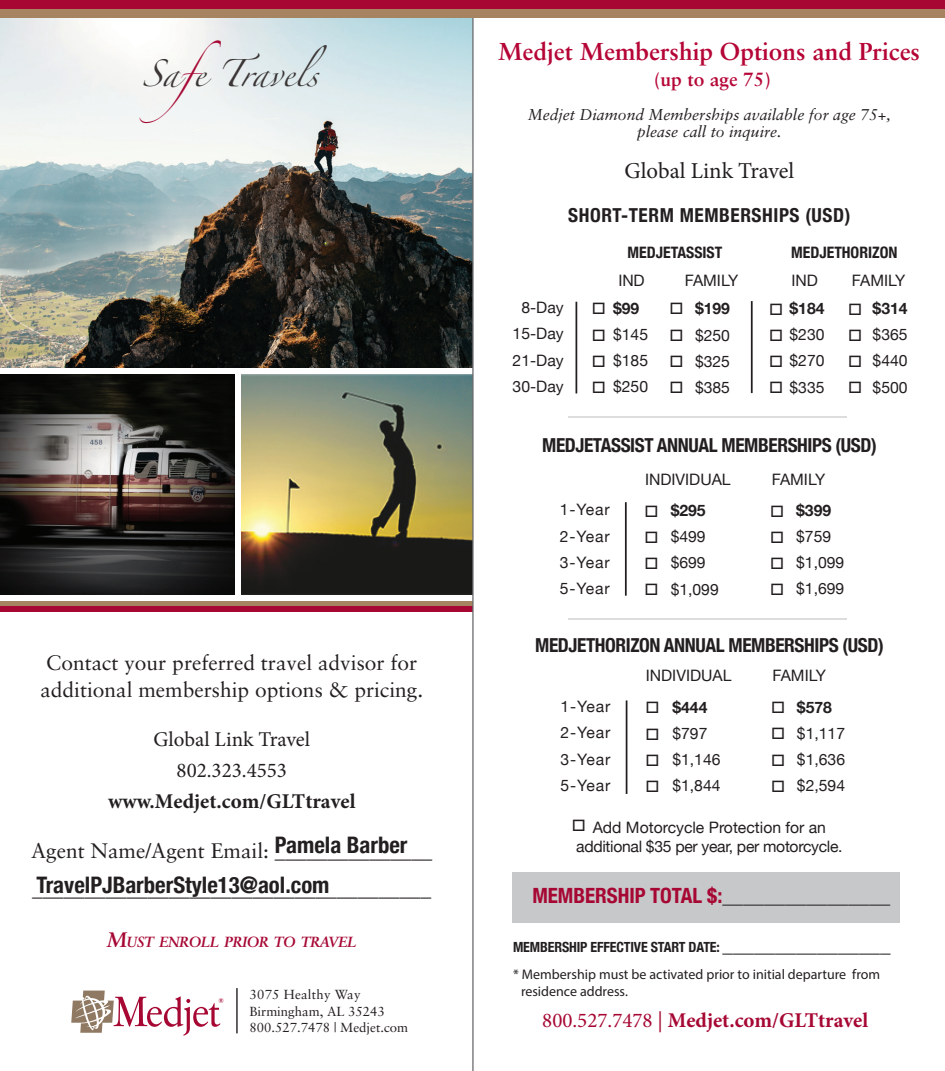
<style>
.page{position:relative;width:945px;height:1071px;background:#fff}
.page>*{position:absolute;margin:0;border:0;box-sizing:border-box;transform-origin:0 0}
.t1{font:700 24.5px "Sabon";color:#b50536}
.t2{font:24.5px "Zapfino";color:#3b3635}
.t3{font:700 condensed 22.75px/40.8px "Helvetica Neue";color:#231f20}
.t4{font:22.75px "Minion Pro";color:#231f20}
.t5{font:21px/26.2px "Sabon";color:#231f20}
.t6{font:700 21px "Minion Pro";color:#a60733}
.t7{font:700 condensed 21px "Helvetica Neue";color:#a60733}
.t8{font:21px/31.5px "Minion Pro";color:#231f20;text-align:center}
.t9{font:700 21px "Minion Pro";color:#231f20}
.t10{font:700 condensed 19.25px "Helvetica Neue";letter-spacing:-.02em;color:#231f20}
.t11{font:700 condensed 19.25px "Helvetica Neue";letter-spacing:.03em;color:#231f20}
.t12{font:700 19.25px "Sabon";color:#b50536}
.t13{font:15.75px/26.2px "Helvetica Neue";color:#231f20;text-align:justify}
.t14{font:15.75px/18.9px "Helvetica Neue";letter-spacing:-.02em;color:#231f20}
.t15{font:italic 15.75px/17.5px "Sabon";color:#231f20;text-align:center}
.t16{font:700 15.75px "Helvetica Neue";color:#231f20}
.t17{font:15.75px/26.2px "Wingdings";color:#231f20;text-align:justify}
.t18{font:700 condensed 15.75px "Helvetica Neue";color:#231f20}
.t19{font:italic 700 14.7px "Sabon";letter-spacing:-.03em;color:#a60733}
.t20{font:14px "Myriad Pro";color:#231f20}
.t21{font:700 condensed 14px "Helvetica Neue";letter-spacing:-.01em;color:#231f20}
.t22{font:13.12px/16.4px "Sabon";color:#231f20}
.t23{font:13.12px "Sabon";letter-spacing:.02em;color:#231f20}
.t24{font:7px "Akzidenz Grotesk BE";color:#a60733;scale:.95 1}
.s1{color:#a60733}
.s2{font-size:21px}
.s3{color:#231f20}
.s4{font-weight:400}
</style>
<div class="page">
<img style="left:241px;top:374px;width:231px;height:221px">
<img style="left:0;top:374px;width:235px;height:221px">
<img style="left:0;top:18px;width:472px;height:350px">
<div style="left:0;top:0;width:945px;height:11px;background:#a60733"></div>
<div style="left:0;top:601px;width:473px;height:6px;background:#a68462"></div>
<div style="left:0;top:606px;width:473px;height:5px;background:#a60733"></div>
<hr style="left:236px;top:988px;width:2px;height:45px;background:#231f20">
<svg style="left:71px;top:991px;width:150px;height:45px"></svg>
<hr style="left:472px;top:14px;width:2px;height:1057px;background:#6c6d70">
<div style="left:0;top:10px;width:945px;height:8px;background:#a68462"></div>
<div style="left:513px;top:873px;width:387px;height:50px;background:#c7c8ca"></div>
<hr style="left:568px;top:618px;width:279px;height:1px;background:#231f20">
<hr style="left:568px;top:416px;width:279px;height:2px;background:#231f20">
<hr style="left:625px;top:502px;width:2px;height:94px;background:#231f20">
<hr style="left:626px;top:700px;width:1px;height:94px;background:#231f20">
<hr style="left:576px;top:302px;width:1px;height:91px;background:#231f20">
<hr style="left:751px;top:301px;width:2px;height:92px;background:#231f20">
<h1 class="t2" style="left:142px;top:63px;width:186px">Sa<span class="s1">f</span>e Travels</h1>
<h1 class="t1" style="left:498px;top:36px;width:424px">Medjet Membership Options and Prices</h1>
<p class="t12" style="left:654px;top:67px;width:118px">(up to age 75)</p>
<p class="t15" style="left:528px;top:106px;width:365px">Medjet Diamond Memberships available for age 75+, please call to inquire.</p>
<h2 class="t4" style="left:625px;top:156px;width:171px">Global Link Travel</h2>
<p class="t11" style="left:568px;top:199px;width:284px">SHORT-TERM MEMBERSHIPS (USD)</p>
<p class="t18" style="left:628px;top:239px;width:96px">MEDJETASSIST</p>
<p class="t18" style="left:791px;top:239px;width:108px">MEDJETHORIZON</p>
<p class="t13" style="left:619px;top:268px;width:28px">IND</p>
<p class="t13" style="left:685px;top:268px;width:55px">FAMILY</p>
<p class="t13" style="left:513px;top:295px;width:53px;text-align:center">8-Day<br>15-Day<br>21-Day<br>30-Day</p>
<p class="t16" style="left:613px;top:296px;width:28px">$99</p>
<p class="t17" style="left:592px;top:296px;width:16px">□ □ □ □</p>
<p class="t17" style="left:670px;top:296px;width:16px">□ □ □ □</p>
<p class="t13" style="left:613px;top:322px;width:37px">$145 $185 $250</p>
<p class="t16" style="left:695px;top:296px;width:37px">$199</p>
<p class="t13" style="left:695px;top:323px;width:37px">$250 $325 $385</p>
<p class="t13" style="left:792px;top:268px;width:28px">IND</p>
<p class="t13" style="left:852px;top:268px;width:55px">FAMILY</p>
<p class="t16" style="left:769px;top:296px;width:57px">□ $184</p>
<p class="t13" style="left:769px;top:322px;width:57px">□ $230</p>
<p class="t13" style="left:769px;top:348px;width:57px">□ $270</p>
<p class="t13" style="left:769px;top:375px;width:57px">□ $335</p>
<p class="t17" style="left:848px;top:296px;width:16px">□ □ □ □</p>
<p class="t16" style="left:873px;top:296px;width:37px">$314</p>
<p class="t13" style="left:873px;top:322px;width:37px">$365 $440 $500</p>
<h3 class="t5" style="left:40px;top:650px;width:384px">Contact your preferred travel advisor for additional membership options &amp; pricing.</h3>
<h3 class="t8" style="left:154px;top:723px;width:158px">Global Link Travel<br>802.323.4553</h3>
<h3 class="t9" style="left:108px;top:787px;width:249px">www.Medjet.com/GLTtravel</h3>
<h3 class="t5" style="left:31px;top:831px;width:403px;line-height:38.5px">Agent Name/Agent Email: _______________ ______________________________________</h3>
<p class="t19" style="left:107px;top:933px;width:251px"><span class="s2">M</span>UST ENROLL PRIOR TO TRAVEL</p>
<h2 class="t3" style="left:37px;top:822px;width:373px;text-indent:238px">Pamela Barber<br>TravelPJBarberStyle13@aol.com</h2>
<p class="t10" style="left:542px;top:429px;width:336px">MEDJETASSIST ANNUAL MEMBERSHIPS (USD)</p>
<p class="t13" style="left:645px;top:467px;width:87px">INDIVIDUAL</p>
<p class="t13" style="left:772px;top:467px;width:55px">FAMILY</p>
<p class="t16" style="left:671px;top:498px;width:37px">$295</p>
<p class="t13" style="left:671px;top:524px;width:50px;text-align:left">$499 $699 $1,099</p>
<p class="t16" style="left:796px;top:498px;width:37px">$399</p>
<p class="t13" style="left:796px;top:524px;width:50px;text-align:left">$759 $1,099 $1,699</p>
<p class="t13" style="left:560px;top:498px;width:51px">1-Year 2-Year 3-Year 5-Year</p>
<p class="t17" style="left:645px;top:498px;width:16px">□ □ □ □</p>
<p class="t17" style="left:770px;top:498px;width:16px">□ □ □ □</p>
<p class="t10" style="left:535px;top:629px;width:350px">MEDJETHORIZON ANNUAL MEMBERSHIPS (USD)</p>
<p class="t13" style="left:646px;top:664px;width:87px">INDIVIDUAL</p>
<p class="t13" style="left:773px;top:664px;width:55px">FAMILY</p>
<p class="t16" style="left:672px;top:695px;width:37px">$444</p>
<p class="t13" style="left:672px;top:721px;width:50px;text-align:left">$797 $1,146 $1,844</p>
<p class="t16" style="left:797px;top:695px;width:37px">$578</p>
<p class="t13" style="left:797px;top:721px;width:50px">$1,117 $1,636 $2,594</p>
<p class="t13" style="left:560px;top:694px;width:51px">1-Year 2-Year 3-Year 5-Year</p>
<p class="t17" style="left:645px;top:695px;width:16px">□ □ □ □</p>
<p class="t17" style="left:771px;top:695px;width:16px">□ □ □ □</p>
<p class="t14" style="left:572px;top:819px;width:272px">□ Add Motorcycle Protection for an additional $35 per year, per motorcycle.</p>
<h3 class="t7" style="left:532px;top:878px;width:360px">MEMBERSHIP TOTAL $:<span class="s3">________________</span></h3>
<p class="t21" style="left:513px;top:936px;width:379px">MEMBERSHIP EFFECTIVE START DATE: <span class="s2">________________</span></p>
<p class="t20" style="left:513px;top:966px;width:369px">* Membership must be activated prior to initial departure from</p>
<p class="t24" style="left:218px;top:996px;width:7px">®</p>
<p class="t23" style="left:250px;top:987px;width:113px">3075 Healthy Way</p>
<p class="t20" style="left:521px;top:983px;width:108px">residence address.</p>
<p class="t22" style="left:250px;top:1003px;width:160px">Birmingham, AL 35243<br>800.527.7478 | Medjet.com</p>
<h3 class="t6" style="left:542px;top:1005px;width:328px"><span class="s4">800.527.7478 |</span> Medjet.com/GLTtravel</h3>
</div>
